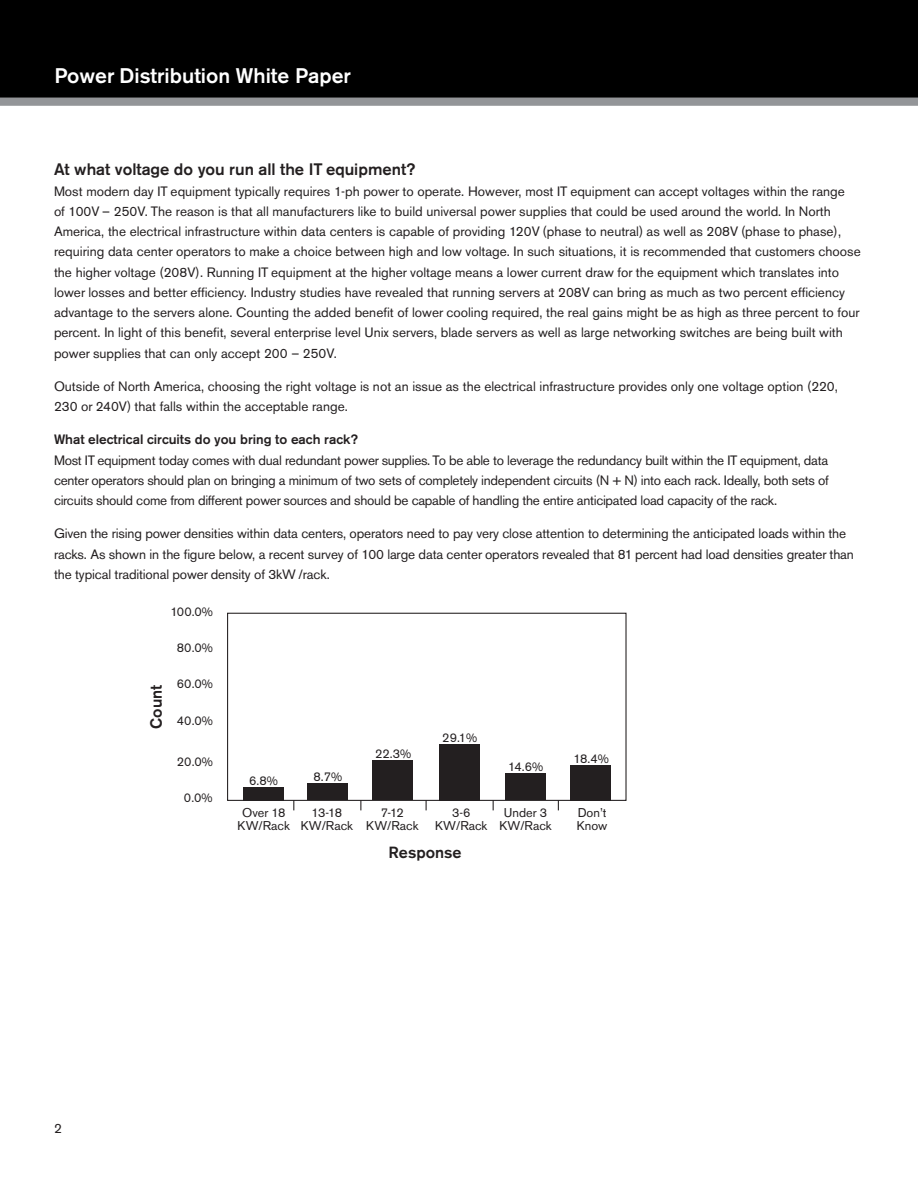
<style>
.page{position:relative;width:918px;height:1188px;background:#fff}
.page>*{position:absolute;margin:0;border:0;box-sizing:border-box;transform-origin:0 0}
.t1{font:500 21px "Akzidenz Grotesk BQ";color:#fff}
.t2{font:500 16.5px "Akzidenz Grotesk BQ";color:#231f20}
.t3{font:500 16.05px "Akzidenz Grotesk BQ";color:#231f20}
.t4{font:13.5px/20.2px "Akzidenz Grotesk BQ";color:#231f20}
.t5{font:500 13.5px "Akzidenz Grotesk BQ";color:#231f20}
.t6{font:12.6px/12.6px "Akzidenz Grotesk BQ";color:#231f20;text-align:center}
</style>
<div class="page">
<div style="left:0;top:0;width:918px;height:98px;background:#000"></div>
<div style="left:0;top:98px;width:918px;height:8px;background:#939598"></div>
<div style="left:227px;top:613px;width:400px;height:188px;border:1px solid #231f20"></div>
<div style="left:243px;top:787px;width:40px;height:14px;background:#231f20"></div>
<div style="left:307px;top:784px;width:41px;height:16px;background:#231f20"></div>
<div style="left:373px;top:761px;width:40px;height:39px;background:#231f20"></div>
<div style="left:439px;top:745px;width:41px;height:56px;background:#231f20"></div>
<div style="left:505px;top:773px;width:40px;height:27px;background:#231f20"></div>
<div style="left:571px;top:765px;width:40px;height:35px;background:#231f20"></div>
<h1 class="t1" style="left:55px;top:68px;width:298px">Power Distribution White Paper</h1>
<p class="t2" style="left:54px;top:164px;width:363px">At what voltage do you run all the IT equipment?</p>
<p class="t4" style="left:54px;top:182px;width:808px">Most modern day IT equipment typically requires 1-ph power to operate. However, most IT equipment can accept voltages within the range<br>of 100V – 250V. The reason is that all manufacturers like to build universal power supplies that could be used around the world. In North America, the electrical infrastructure within data centers is capable of providing 120V (phase to neutral) as well as 208V (phase to phase), requiring data center operators to make a choice between high and low voltage. In such situations, it is recommended that customers choose the higher voltage (208V). Running IT equipment at the higher voltage means a lower current draw for the equipment which translates into lower losses and better efficiency. Industry studies have revealed that running servers at 208V can bring as much as two percent efficiency advantage to the servers alone. Counting the added benefit of lower cooling required, the real gains might be as high as three percent to four percent. In light of this benefit, several enterprise level Unix servers, blade servers as well as large networking switches are being built with power supplies that can only accept 200 – 250V.</p>
<p class="t4" style="left:54px;top:378px;width:785px">Outside of North America, choosing the right voltage is not an issue as the electrical infrastructure provides only one voltage option (220,<br>230 or 240V) that falls within the acceptable range.</p>
<p class="t5" style="left:54px;top:435px;width:306px">What electrical circuits do you bring to each rack?</p>
<p class="t4" style="left:54px;top:451px;width:776px;text-align:justify">Most IT equipment today comes with dual redundant power supplies. To be able to leverage the redundancy built within the IT equipment, data center operators should plan on bringing a minimum of two sets of completely independent circuits (N + N) into each rack. Ideally, both sets of circuits should come from different power sources and should be capable of handling the entire anticipated load capacity of the rack.</p>
<p class="t4" style="left:54px;top:525px;width:801px">Given the rising power densities within data centers, operators need to pay very close attention to determining the anticipated loads within the racks. As shown in the figure below, a recent survey of 100 large data center operators revealed that 81 percent had load densities greater than the typical traditional power density of 3kW /rack.</p>
<p class="t6" style="left:170px;top:607px;width:44px">100.0%</p>
<p class="t3" style="left:150px;top:729px;width:45px;rotate:-90deg">Count</p>
<p class="t6" style="left:177px;top:642px;width:38px">80.0%</p>
<p class="t6" style="left:177px;top:679px;width:38px">60.0%</p>
<p class="t6" style="left:177px;top:716px;width:38px">40.0%</p>
<p class="t6" style="left:177px;top:757px;width:38px">20.0%</p>
<p class="t6" style="left:184px;top:793px;width:30px">0.0%</p>
<p class="t6" style="left:249px;top:775px;width:30px">6.8%</p>
<p class="t6" style="left:313px;top:772px;width:30px">8.7%</p>
<p class="t6" style="left:375px;top:749px;width:38px">22.3%</p>
<p class="t6" style="left:442px;top:733px;width:37px">29.1%</p>
<p class="t6" style="left:508px;top:762px;width:37px">14.6%</p>
<p class="t6" style="left:573px;top:754px;width:37px">18.4%</p>
<p class="t6" style="left:238px;top:808px;width:54px">Over 18<br>KW/Rack</p>
<p class="t6" style="left:301px;top:808px;width:54px">13-18<br>KW/Rack</p>
<p class="t6" style="left:366px;top:808px;width:54px">7-12<br>KW/Rack</p>
<p class="t6" style="left:435px;top:808px;width:54px">3-6<br>KW/Rack</p>
<p class="t6" style="left:499px;top:808px;width:54px">Under 3<br>KW/Rack</p>
<p class="t6" style="left:577px;top:808px;width:32px;text-align:left">Don’t<br>Know</p>
<p class="t3" style="left:389px;top:847px;width:74px">Response</p>
<p class="t4" style="left:54px;top:1119px;width:9px">2</p>
</div>
